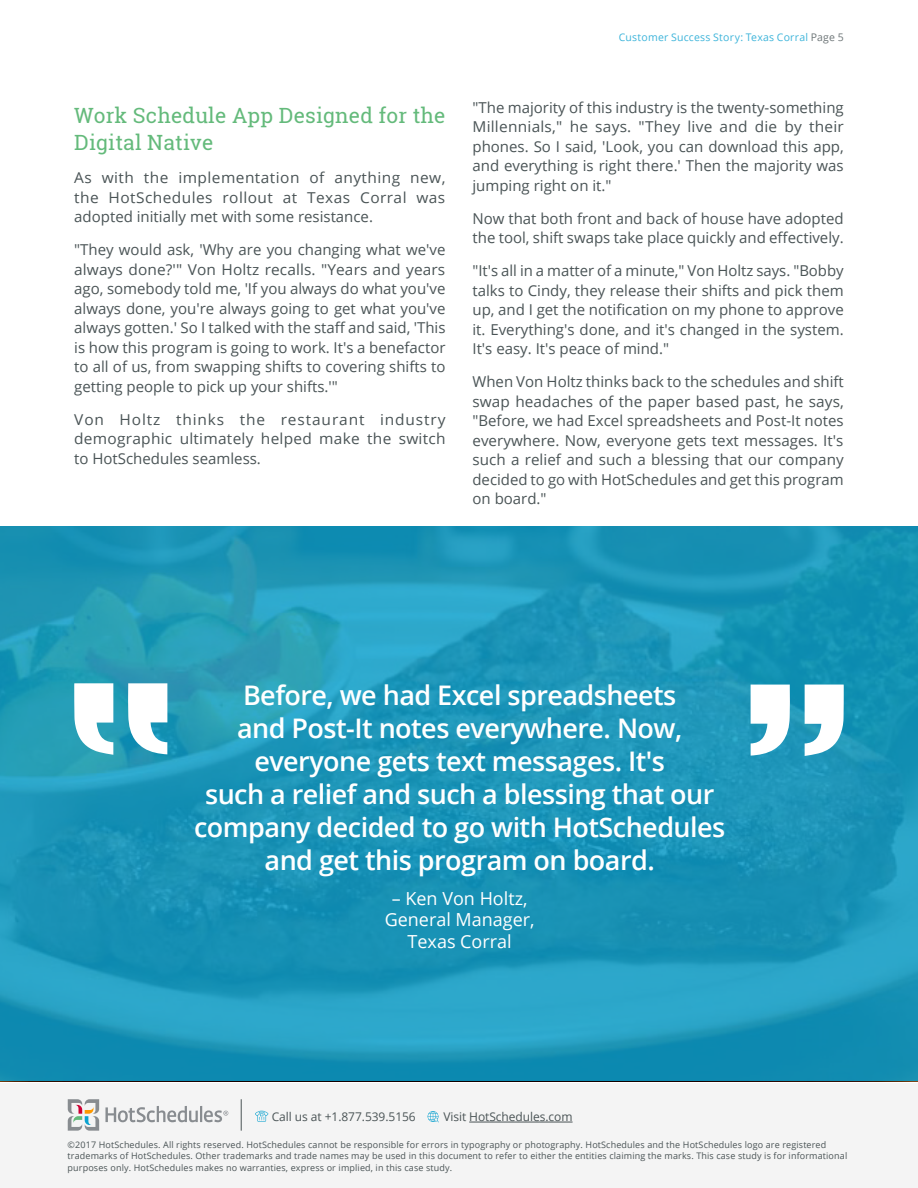
<style>
.page{position:relative;width:918px;height:1188px;background:#fff}
.page>*{position:absolute;margin:0;border:0;box-sizing:border-box;transform-origin:0 0}
.t1{font:600 27px/33px "Open Sans";letter-spacing:-.02em;color:#fff;text-align:center}
.t2{font:21px/27px "Roboto Slab";letter-spacing:.01em;color:#64ba7b}
.t3{font:18px/21.6px "Open Sans";color:#fff;text-align:center}
.t4{font:15px/19.5px "Open Sans";color:#4a5456;text-align:justify}
.t5{font:12px "Open Sans";letter-spacing:-.005em;color:#4a5456}
.t6{font:10.5px "Open Sans";letter-spacing:.02em;color:#3db4da}
.t7{font:9px/10.8px "Open Sans";letter-spacing:.015em;color:#4a5456}
.s1{color:#6e7678}
</style>
<div class="page">
<div style="left:0;top:1083px;width:918px;height:105px;background:#f4f4f4"></div>
<svg style="left:68px;top:1099px;width:31px;height:32px"></svg>
<svg style="left:105px;top:1106px;width:123px;height:16px"></svg>
<hr style="left:241px;top:1099px;width:1px;height:32px;background:#4a5456">
<hr style="left:469px;top:1122px;width:104px;height:1px;background:#4a5456">
<svg style="left:255px;top:1111px;width:13px;height:11px"></svg>
<svg style="left:428px;top:1111px;width:11px;height:11px"></svg>
<svg style="left:0;top:526px;width:918px;height:555px;background:#1c96b9"></svg>
<svg style="left:128px;top:683px;width:39px;height:71px"></svg>
<svg style="left:74px;top:683px;width:39px;height:72px"></svg>
<svg style="left:751px;top:685px;width:39px;height:71px"></svg>
<svg style="left:805px;top:685px;width:39px;height:71px"></svg>
<h2 class="t2" style="left:74px;top:104px;width:373px">Work Schedule App Designed for the<br>Digital Native</h2>
<p class="t4" style="left:74px;top:170px;width:373px">As with the implementation of anything new, the HotSchedules rollout at Texas Corral was adopted initially met with some resistance.</p>
<p class="t4" style="left:74px;top:242px;width:373px">"They would ask, 'Why are you changing what we've always done?'" Von Holtz recalls. "Years and years ago, somebody told me, 'If you always do what you've always done, you're always going to get what you've always gotten.' So I talked with the staff and said, 'This is how this program is going to work. It's a benefactor to all of us, from swapping shifts to covering shifts to getting people to pick up your shifts.'"</p>
<p class="t4" style="left:74px;top:411px;width:373px">Von Holtz thinks the restaurant industry demographic ultimately helped make the switch to HotSchedules seamless.</p>
<p class="t6" style="left:619px;top:33px;width:226px">Customer Success Story: Texas Corral <span class="s1">Page 5</span></p>
<p class="t4" style="left:472px;top:97px;width:373px">"The majority of this industry is the twenty-something Millennials," he says. "They live and die by their phones. So I said, 'Look, you can download this app, and everything is right there.' Then the majority was jumping right on it."</p>
<p class="t4" style="left:472px;top:208px;width:373px">Now that both front and back of house have adopted the tool, shift swaps take place quickly and effectively.</p>
<p class="t4" style="left:472px;top:263px;width:373px">"It's all in a matter of a minute," Von Holtz says. "Bobby talks to Cindy, they release their shifts and pick them up, and I get the notification on my phone to approve it. Everything's done, and it's changed in the system.<br>It's easy. It's peace of mind."</p>
<p class="t4" style="left:472px;top:374px;width:373px">When Von Holtz thinks back to the schedules and shift swap headaches of the paper based past, he says, "Before, we had Excel spreadsheets and Post-It notes everywhere. Now, everyone gets text messages. It's such a relief and such a blessing that our company decided to go with HotSchedules and get this program on board."</p>
<h1 class="t1" style="left:194px;top:678px;width:533px">Before, we had Excel spreadsheets<br>and Post-It notes everywhere. Now, everyone gets text messages. It's<br>such a relief and such a blessing that our company decided to go with HotSchedules and get this program on board.</h1>
<p class="t3" style="left:385px;top:889px;width:151px">– Ken Von Holtz,<br>General Manager,<br>Texas Corral</p>
<p class="t5" style="left:272px;top:1112px;width:146px">Call us at +1.877.539.5156</p>
<p class="t5" style="left:443px;top:1112px;width:131px">Visit HotSchedules.com</p>
<p class="t7" style="left:68px;top:1140px;width:781px">©2017 HotSchedules. All rights reserved. HotSchedules cannot be responsible for errors in typography or photography. HotSchedules and the HotSchedules logo are registered trademarks of HotSchedules. Other trademarks and trade names may be used in this document to refer to either the entities claiming the marks. This case study is for informational</p>
<p class="t7" style="left:68px;top:1163px;width:386px">purposes only. HotSchedules makes no warranties, express or implied, in this case study.</p>
</div>
